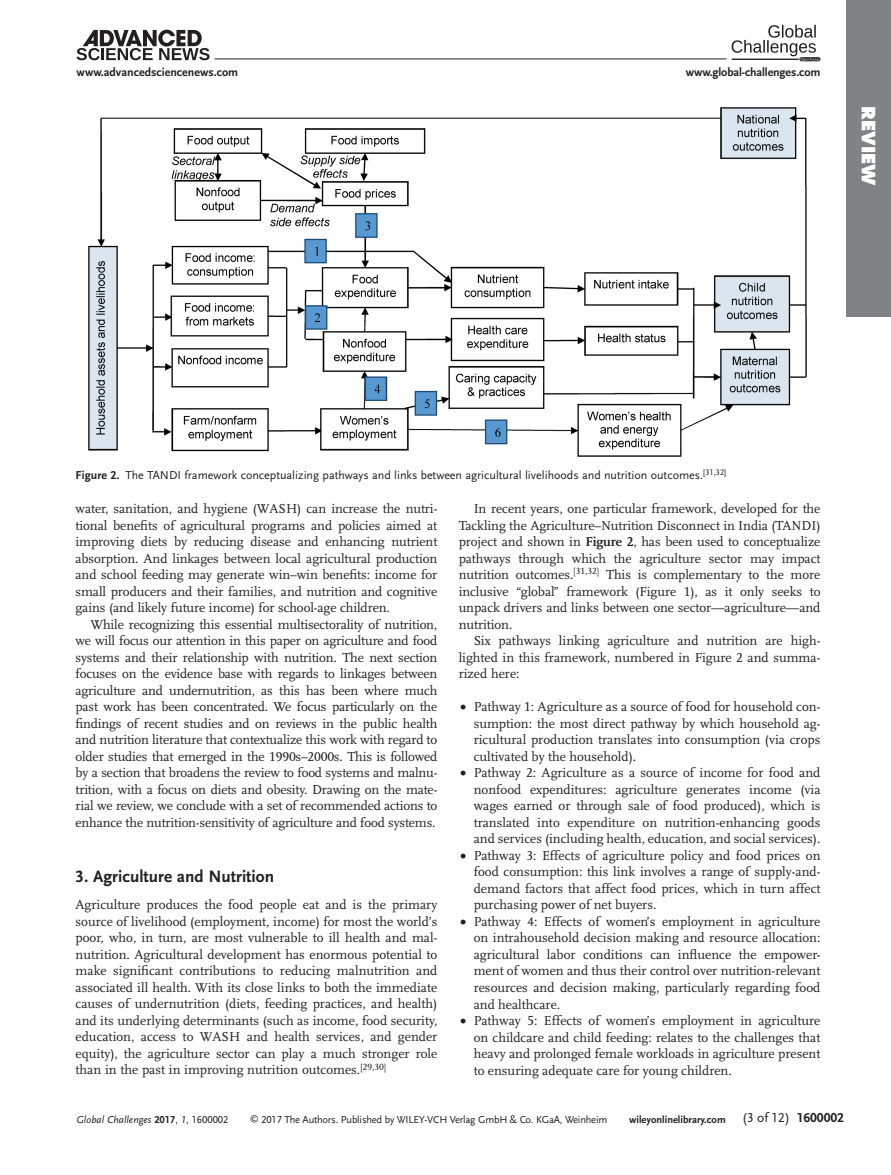
<style>
.page{position:relative;width:891px;height:1175px;background:#fff}
.page>*{position:absolute;margin:0;border:0;box-sizing:border-box;transform-origin:0 0}
.t1{font:800 18px "Futura";letter-spacing:.005em;color:#fff}
.t2{font:700 17.25px "Scala Sans LF";color:#231f20}
.t3{font:13.5px/16.5px "Scala LF";color:#231f20;text-align:justify}
.t4{font:12px "Scala Sans LF";color:#231f20}
.t5{font:700 12px "Scala Sans LF";color:#231f20}
.t6{font:10.5px "Scala Sans LF";letter-spacing:-.02em;color:#231f20}
.t7{font:700 10.5px "Scala Sans LF";color:#231f20}
.t8{font:italic 10.5px "Scala Sans LF";color:#231f20}
.s1{font-weight:700}
.s2{font-weight:700;font-style:normal}
.s3{font-style:normal}
.s4{font-size:9px}
.s5{font-weight:400;font-size:13.5px}
.s6{font-size:13.5px}
</style>
<div class="page">
<div style="left:846px;top:0;width:45px;height:317px;background:#808285"></div>
<img style="left:731px;top:24px;width:90px;height:37px">
<hr style="left:215px;top:59px;width:512px;height:1px;background:#231f20">
<svg style="left:77px;top:30px;width:133px;height:30px"></svg>
<img style="left:88px;top:107px;width:719px;height:350px">
<p class="t5" style="left:77px;top:65px;width:163px">www.advancedsciencenews.com</p>
<p class="t5" style="left:686px;top:65px;width:136px">www.global-challenges.com</p>
<h1 class="t1" style="left:880px;top:106px;width:81px;rotate:90deg">Review</h1>
<p class="t4" style="left:76px;top:469px;width:652px"><span class="s1">Figure 2.</span> The TANDI framework conceptualizing pathways and links between agricultural livelihoods and nutrition outcomes.<sup>[31,32]</sup></p>
<p class="t3" style="left:76px;top:500px;width:363px">water, sanitation, and hygiene (WASH) can increase the nutri&shy;tional benefits of agricultural programs and policies aimed at improving diets by reducing disease and enhancing nutrient absorption. And linkages between local agricultural production and school feeding may generate win–win benefits: income for small producers and their families, and nutrition and cognitive gains (and likely future income) for school-age children.</p>
<p class="t3" style="left:76px;top:616px;width:363px;text-indent:15px">While recognizing this essential multisectorality of nutrition, we will focus our attention in this paper on agriculture and food systems and their relationship with nutrition. The next section focuses on the evidence base with regards to linkages between agriculture and undernutrition, as this has been where much past work has been concentrated. We focus particularly on the findings of recent studies and on reviews in the public health and nutrition literature that contextualize this work with regard to older studies that emerged in the 1990s–2000s. This is followed by a section that broadens the review to food systems and malnu&shy;trition, with a focus on diets and obesity. Drawing on the mate&shy;rial we review, we conclude with a set of recommended actions to enhance the nutrition-sensitivity of agriculture and food systems.</p>
<p class="t2" style="left:76px;top:867px;width:200px">3. Agriculture and Nutrition</p>
<p class="t3" style="left:76px;top:896px;width:363px">Agriculture produces the food people eat and is the primary source of livelihood (employment, income) for most the world’s poor, who, in turn, are most vulnerable to ill health and mal&shy;nutrition. Agricultural development has enormous potential to make significant contributions to reducing malnutrition and associated ill health. With its close links to both the immediate causes of undernutrition (diets, feeding practices, and health) and its underlying determinants (such as income, food security, education, access to WASH and health services, and gender equity), the agriculture sector can play a much stronger role than in the past in improving nutrition outcomes.<sup>[29,30]</sup></p>
<p class="t3" style="left:459px;top:500px;width:363px;text-indent:15px">In recent years, one particular framework, developed for the Tackling the Agriculture–Nutrition Disconnect in India (TANDI) project and shown in <span class="s1">Figure 2</span>, has been used to conceptualize pathways through which the agriculture sector may impact nutrition outcomes.<sup>[31,32]</sup> This is complementary to the more inclusive “global” framework (Figure 1), as it only seeks to unpack drivers and links between one sector—agriculture—and nutrition.</p>
<p class="t3" style="left:459px;top:632px;width:363px;text-indent:15px">Six pathways linking agriculture and nutrition are high&shy;lighted in this framework, numbered in Figure 2 and summa&shy;rized here:</p>
<p class="t3" style="left:474px;top:699px;width:348px;text-indent:-14px">• Pathway 1: Agriculture as a source of food for household con&shy;sumption: the most direct pathway by which household ag&shy;ricultural production translates into consumption (via crops cultivated by the household).</p>
<p class="t3" style="left:474px;top:765px;width:348px;text-indent:-14px">• Pathway 2: Agriculture as a source of income for food and nonfood expenditures: agriculture generates income (via wages earned or through sale of food produced), which is translated into expenditure on nutrition-enhancing goods and services (including health, education, and social services).</p>
<p class="t3" style="left:474px;top:847px;width:348px;text-indent:-14px">• Pathway 3: Effects of agriculture policy and food prices on food consumption: this link involves a range of supply-and&shy;demand factors that affect food prices, which in turn affect purchasing power of net buyers.</p>
<p class="t3" style="left:474px;top:913px;width:348px;text-indent:-14px">• Pathway 4: Effects of women’s employment in agriculture on intrahousehold decision making and resource allocation: agricultural labor conditions can influence the empower&shy;ment of women and thus their control over nutrition-relevant resources and decision making, particularly regarding food and healthcare.</p>
<p class="t3" style="left:474px;top:1012px;width:348px;text-indent:-14px">• Pathway 5: Effects of women’s employment in agriculture on childcare and child feeding: relates to the challenges that heavy and prolonged female workloads in agriculture present to ensuring adequate care for young children.</p>
<p class="t8" style="left:77px;top:1113px;width:153px">Global Challenges <span class="s2">2017</span><span class="s3">,</span> 1<span class="s3">, 1600002</span></p>
<p class="t6" style="left:250px;top:1113px;width:359px"><span class="s4">©</span> 2017 The Authors. Published by WILEY-VCH Verlag GmbH &amp; Co. KGaA, Weinheim</p>
<p class="t7" style="left:629px;top:1113px;width:216px">wileyonlinelibrary.com <span class="s5">(3 of 12)</span> <span class="s6">1600002</span></p>
</div>
